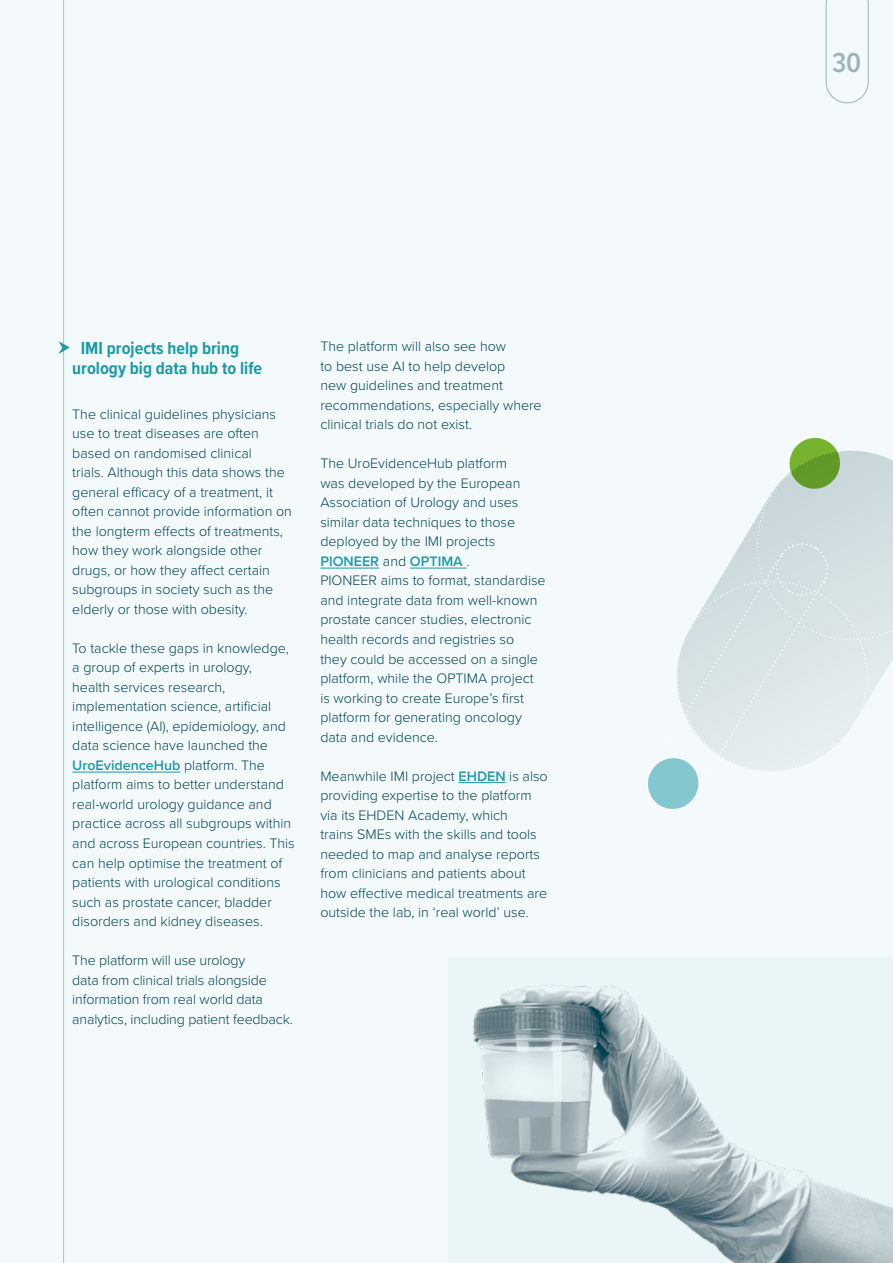
<style>
.page{position:relative;width:893px;height:1263px;background:#f4fafb}
.page>*{position:absolute;margin:0;border:0;box-sizing:border-box;transform-origin:0 0}
.t1{font:600 28.5px "Proxima Nova Cond";color:#99b4bb}
.Project_Name{font:700 18px/19.5px "Proxima Nova Cond";color:#1e9aa6}
.Text{font:300 14.25px/19.5px "Proxima Nova";color:#045}
.s1{font-weight:600;color:#1e9aa6}
</style>
<div class="page">
<svg style="left:648px;top:438px;width:245px;height:371px"></svg>
<hr style="left:72px;top:772px;width:108px;height:1px;background:#1e9aa6">
<hr style="left:63px;top:0;width:1px;height:1263px;background:#8fcdd2">
<img style="left:448px;top:957px;width:445px;height:306px">
<hr style="left:320px;top:568px;width:59px;height:1px;background:#1e9aa6">
<hr style="left:410px;top:568px;width:56px;height:1px;background:#1e9aa6">
<hr style="left:458px;top:782px;width:48px;height:1px;background:#1e9aa6">
<svg style="left:826px;top:0;width:42px;height:103px"></svg>
<p class="Project_Name" style="left:72px;top:338px;width:191px;text-indent:9px">IMI projects help bring urology big data hub to life</p>
<p class="Text" style="left:72px;top:404px;width:221px">The clinical guidelines physicians use to treat diseases are often based on randomised clinical<br>trials. Although this data shows the general efficacy of a treatment, it often cannot provide information on the longterm effects of treatments, how they work alongside other drugs, or how they affect certain subgroups in society such as the elderly or those with obesity.</p>
<p class="Text" style="left:72px;top:638px;width:224px">To tackle these gaps in knowledge, a group of experts in urology,<br>health services research, implementation science, artificial intelligence (AI), epidemiology, and data science have launched the <span class="s1">UroEvidenceHub</span> platform. The platform aims to better understand real-world urology guidance and practice across all subgroups within and across European countries. This can help optimise the treatment of patients with urological conditions such as prostate cancer, bladder disorders and kidney diseases.</p>
<p class="Text" style="left:72px;top:950px;width:222px">The platform will use urology<br>data from clinical trials alongside information from real world data analytics, including patient feedback.</p>
<p class="Text" style="left:320px;top:336px;width:223px">The platform will also see how<br>to best use AI to help develop<br>new guidelines and treatment recommendations, especially where clinical trials do not exist.</p>
<p class="Text" style="left:320px;top:453px;width:227px">The UroEvidenceHub platform<br>was developed by the European<br>Association of Urology and uses similar data techniques to those deployed by the IMI projects<br><span class="s1">PIONEER</span> and <span class="s1">OPTIMA</span> .<br>PIONEER aims to format, standardise and integrate data from well-known prostate cancer studies, electronic health records and registries so<br>they could be accessed on a single platform, while the OPTIMA project is working to create Europe’s first platform for generating oncology data and evidence.</p>
<p class="Text" style="left:320px;top:765px;width:229px">Meanwhile IMI project <span class="s1">EHDEN</span> is also providing expertise to the platform via its EHDEN Academy, which<br>trains SMEs with the skills and tools needed to map and analyse reports from clinicians and patients about how effective medical treatments are outside the lab, in ‘real world’ use.</p>
<h1 class="t1" style="left:832px;top:42px;width:30px">30</h1>
</div>
